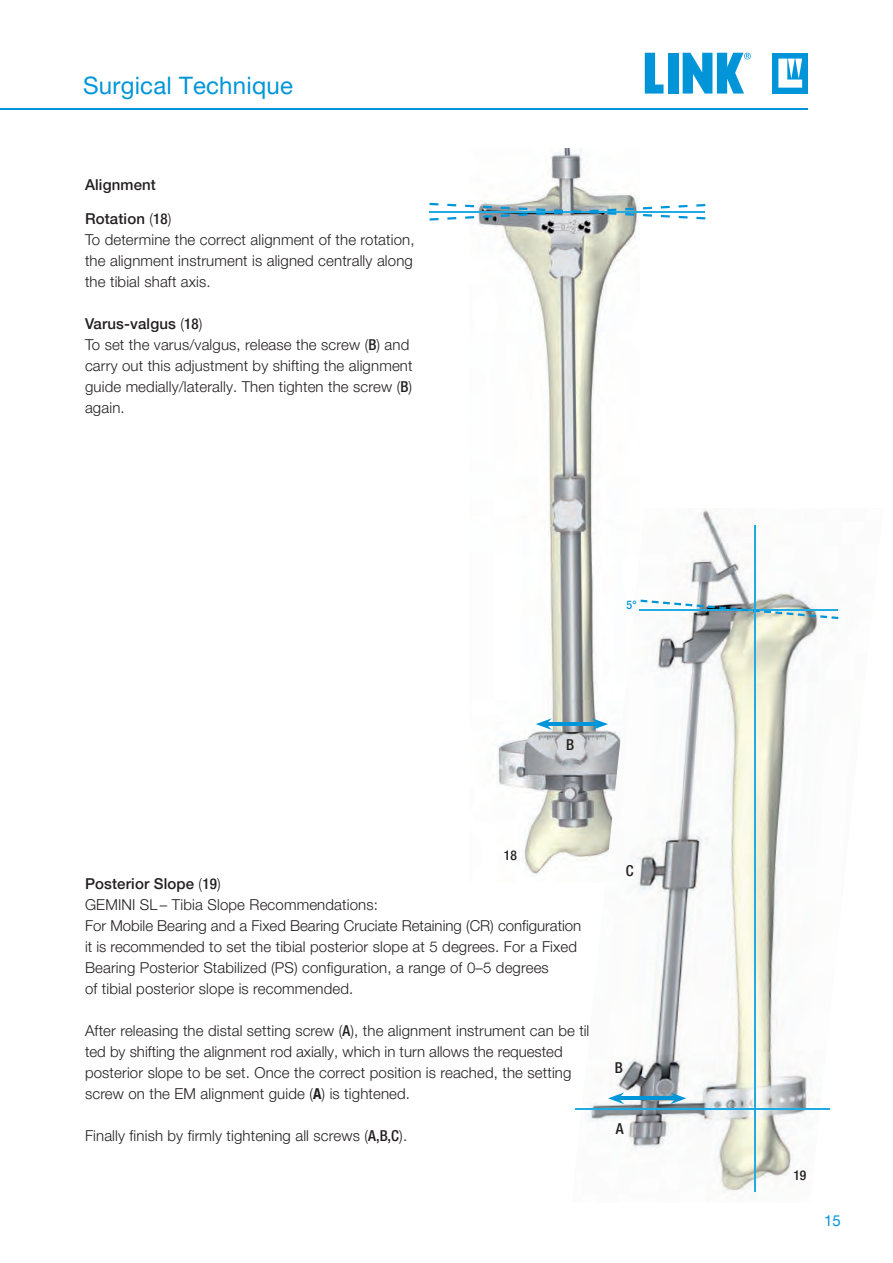
<style>
.page{position:relative;width:893px;height:1263px;background:#fff}
.page>*{position:absolute;margin:0;border:0;box-sizing:border-box;transform-origin:0 0}
.t1{font:24px "Helvetica Neue LT Pro";letter-spacing:.01em;color:#0095d9}
.t2{font:300 15px/21px "Helvetica Neue LT Pro";letter-spacing:.01em;color:#231f20}
.t3{font:500 15px "Helvetica Neue LT Pro";letter-spacing:.01em;color:#231f20}
.t4{font:500 condensed 15px "Helvetica Neue LT Pro";color:#231f20}
.t5{font:15px "Helvetica Neue LT Pro";color:#0095d9}
.t6{font:500 condensed 13.5px "Helvetica Neue LT Pro";color:#231f20}
.t7{font:500 condensed 12px "Helvetica Neue LT Pro";color:#0095d9}
.s1{font-weight:500}
.s2{font-weight:500;font-stretch:condensed}
.s3{font-weight:700;font-stretch:condensed}
</style>
<div class="page">
<img style="left:478px;top:149px;width:159px;height:727px">
<svg style="left:429px;top:203px;width:276px;height:18px"></svg>
<img style="left:572px;top:508px;width:267px;height:687px">
<hr style="left:575px;top:1108px;width:255px;height:2px;background:#1eaae2">
<hr style="left:639px;top:609px;width:198px;height:2px;background:#22abe2">
<svg style="left:640px;top:600px;width:198px;height:19px"></svg>
<hr style="left:755px;top:525px;width:1px;height:667px;background:#22abe2">
<hr style="left:546px;top:723px;width:52px;height:3px;background:#0095d9">
<svg style="left:536px;top:718px;width:16px;height:12px"></svg>
<svg style="left:592px;top:718px;width:16px;height:12px"></svg>
<hr style="left:618px;top:1097px;width:58px;height:3px;background:#0095d9">
<svg style="left:608px;top:1092px;width:16px;height:12px"></svg>
<svg style="left:670px;top:1092px;width:16px;height:12px"></svg>
<hr style="left:0;top:108px;width:808px;height:2px;background:#0095d9">
<div style="left:773px;top:53px;width:35px;height:41px;background:#0095d9"></div>
<svg style="left:778px;top:59px;width:24px;height:29px"></svg>
<svg style="left:645px;top:53px;width:18px;height:41px"></svg>
<div style="left:668px;top:53px;width:10px;height:41px;background:#0095d9"></div>
<svg style="left:683px;top:53px;width:68px;height:41px"></svg>
<h1 class="t1" style="left:83px;top:70px;width:211px">Surgical Technique</h1>
<p class="t3" style="left:85px;top:176px;width:72px">Alignment</p>
<p class="t2" style="left:85px;top:208px;width:331px"><span class="s1">Rotation</span> (<span class="s2">18</span>)<br>To determine the correct alignment of the rotation, the alignment instrument is aligned centrally along the tibial shaft axis.</p>
<p class="t2" style="left:85px;top:313px;width:329px"><span class="s1">Varus-valgus</span> (<span class="s2">18</span>)<br>To set the varus/valgus, release the screw (<span class="s2">B</span>) and carry out this adjustment by shifting the alignment guide medially/laterally. Then tighten the screw (<span class="s2">B</span>) again.</p>
<p class="t7" style="left:626px;top:597px;width:12px">5°</p>
<p class="t4" style="left:566px;top:736px;width:10px">B</p>
<p class="t6" style="left:504px;top:847px;width:14px">18</p>
<p class="t2" style="left:85px;top:872px;width:498px"><span class="s1">Posterior Slope</span> (<span class="s2">19</span>)<br>GEMINI SL – Tibia Slope Recommendations:<br>For Mobile Bearing and a Fixed Bearing Cruciate Retaining (CR) configuration it is recommended to set the tibial posterior slope at 5 degrees. For a Fixed Bearing Posterior Stabilized (PS) configuration, a range of 0–5 degrees<br>of tibial posterior slope is recommended.</p>
<p class="t2" style="left:85px;top:1019px;width:511px">After releasing the distal setting screw (<span class="s2">A</span>), the alignment instrument can be til&shy;ted by shifting the alignment rod axially, which in turn allows the requested posterior slope to be set. Once the correct position is reached, the setting screw on the EM alignment guide (<span class="s3">A</span>) is tightened.</p>
<p class="t2" style="left:85px;top:1124px;width:324px">Finally finish by firmly tightening all screws (<span class="s2">A,B,C</span>).</p>
<p class="t4" style="left:626px;top:861px;width:9px">C</p>
<p class="t4" style="left:615px;top:1058px;width:10px">B</p>
<p class="t4" style="left:616px;top:1119px;width:9px">A</p>
<p class="t6" style="left:793px;top:1167px;width:14px">19</p>
<p class="t5" style="left:824px;top:1211px;width:18px">15</p>
</div>
